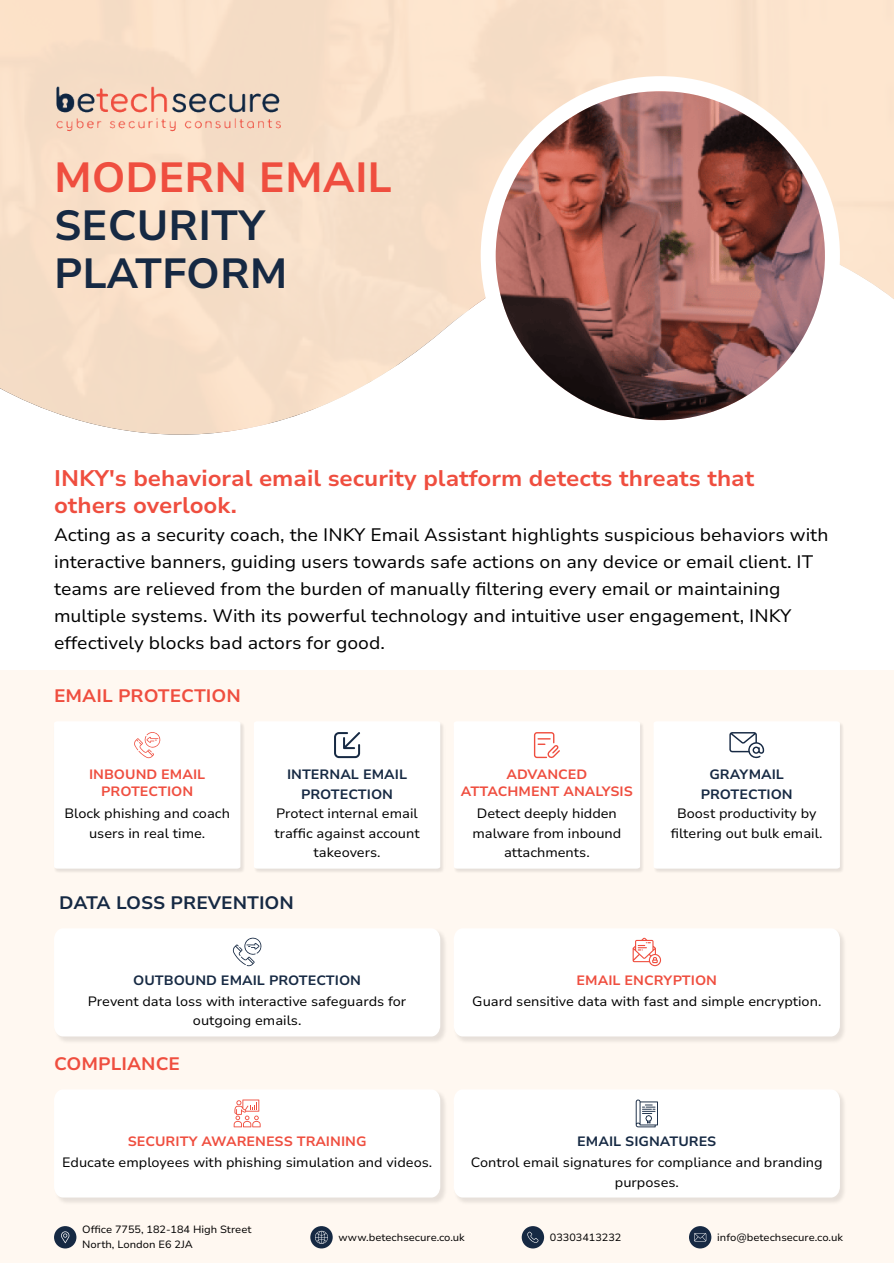
<style>
.page{position:relative;width:894px;height:1263px;background:#fff}
.page>*{position:absolute;margin:0;border:0;box-sizing:border-box;transform-origin:0 0}
.t1{font:700 42px/48px "Nunito Sans 10 pt";color:#162943}
.t2{font:700 42px "Nunito Sans 10 pt";color:#ef4e3f}
.t3{font:700 22.5px/27px "Nunito Sans 10 pt";color:#ef4e3f}
.t4{font:18px/27px "Nunito Sans 10 pt";color:#000}
.t5{font:700 18px "Nunito Sans 10 pt";color:#ef4e3f}
.t6{font:700 18px "Nunito Sans 10 pt";color:#162943}
.t7{font:13.5px/19.5px "Nunito Sans 10 pt";color:#000;text-align:center}
.t8{font:700 13.5px/16.2px "Nunito Sans 10 pt";color:#ef4e3f;text-align:center}
.t9{font:700 13.5px/19.5px "Nunito Sans 10 pt";color:#162943;text-align:center}
.t10{font:10.5px/15px "Nunito Sans 10 pt";color:#000}
</style>
<div class="page">
<div style="left:0;top:670px;width:893px;height:593px;background:#fff8f1"></div>
<div style="left:54px;top:1226px;width:22px;height:22px;background:#162943;border-radius:50%"></div>
<div style="left:310px;top:1226px;width:22px;height:22px;background:#162943;border-radius:50%"></div>
<div style="left:521px;top:1226px;width:23px;height:22px;background:#162943;border-radius:50%"></div>
<svg style="left:688px;top:1226px;width:23px;height:22px"></svg>
<svg style="left:693px;top:1233px;width:13px;height:8px"></svg>
<svg style="left:61px;top:1231px;width:8px;height:12px"></svg>
<svg style="left:527px;top:1231px;width:11px;height:11px"></svg>
<svg style="left:315px;top:1230px;width:13px;height:13px"></svg>
<svg style="left:0;top:0;width:893px;height:434px;background:#f9e4d0"></svg>
<div style="left:480px;top:76px;width:359px;height:359px;background:#fff;border-radius:50%"></div>
<svg style="left:495px;top:91px;width:329px;height:329px;background:#8b534e"></svg>
<img style="left:54px;top:76px;width:228px;height:55px">
<img style="left:455px;top:723px;width:188px;height:149px">
<img style="left:655px;top:723px;width:188px;height:149px">
<img style="left:458px;top:933px;width:386px;height:109px">
<img style="left:458px;top:1094px;width:386px;height:109px">
<div style="left:454px;top:722px;width:185px;height:146px;background:#fff"></div>
<div style="left:654px;top:722px;width:185px;height:146px;background:#fff"></div>
<div style="left:54px;top:721px;width:186px;height:147px;background:#fff"></div>
<div style="left:254px;top:721px;width:186px;height:147px;background:#fff"></div>
<div style="left:454px;top:929px;width:385px;height:107px;background:#fff"></div>
<div style="left:54px;top:928px;width:386px;height:108px;background:#fff"></div>
<div style="left:454px;top:1090px;width:385px;height:107px;background:#fff"></div>
<div style="left:54px;top:1089px;width:386px;height:108px;background:#fff"></div>
<h1 class="t2" style="left:54px;top:148px;width:339px">MODERN EMAIL</h1>
<h1 class="t1" style="left:54px;top:200px;width:235px">SECURITY<br>PLATFORM</h1>
<h2 class="t3" style="left:54px;top:464px;width:701px">INKY's behavioral email security platform detects threats that others overlook.</h2>
<p class="t4" style="left:54px;top:520px;width:775px">Acting as a security coach, the INKY Email Assistant highlights suspicious behaviors with interactive banners, guiding users towards safe actions on any device or email client. IT teams are relieved from the burden of manually filtering every email or maintaining multiple systems. With its powerful technology and intuitive user engagement, INKY effectively blocks bad actors for good.</p>
<h3 class="t5" style="left:54px;top:683px;width:188px">EMAIL PROTECTION</h3>
<p class="t8" style="left:89px;top:766px;width:118px">INBOUND EMAIL<br>PROTECTION</p>
<p class="t7" style="left:64px;top:803px;width:167px">Block phishing and coach users in real time.</p>
<p class="t9" style="left:287px;top:764px;width:121px">INTERNAL EMAIL<br>PROTECTION</p>
<p class="t7" style="left:274px;top:803px;width:147px">Protect internal email traffic against account takeovers.</p>
<h3 class="t6" style="left:59px;top:889px;width:236px">DATA LOSS PREVENTION</h3>
<p class="t9" style="left:133px;top:970px;width:229px">OUTBOUND EMAIL PROTECTION</p>
<p class="t7" style="left:88px;top:991px;width:320px">Prevent data loss with interactive safeguards for outgoing emails.</p>
<h3 class="t5" style="left:54px;top:1050px;width:128px">COMPLIANCE</h3>
<p class="t8" style="left:128px;top:1132px;width:240px">SECURITY AWARENESS TRAINING</p>
<p class="t7" style="left:62px;top:1152px;width:371px">Educate employees with phishing simulation and videos.</p>
<p class="t8" style="left:461px;top:766px;width:173px">ADVANCED<br>ATTACHMENT ANALYSIS</p>
<p class="t7" style="left:472px;top:803px;width:150px">Detect deeply hidden malware from inbound attachments.</p>
<p class="t9" style="left:700px;top:764px;width:94px">GRAYMAIL<br>PROTECTION</p>
<p class="t7" style="left:670px;top:803px;width:153px">Boost productivity by filtering out bulk email.</p>
<p class="t8" style="left:576px;top:971px;width:142px">EMAIL ENCRYPTION</p>
<p class="t7" style="left:472px;top:991px;width:350px">Guard sensitive data with fast and simple encryption.</p>
<p class="t9" style="left:577px;top:1131px;width:140px">EMAIL SIGNATURES</p>
<p class="t7" style="left:471px;top:1152px;width:353px">Control email signatures for compliance and branding purposes.</p>
<p class="t10" style="left:82px;top:1221px;width:171px">Office 7755, 182-184 High Street<br>North, London E6 2JA</p>
<p class="t10" style="left:338px;top:1229px;width:128px">www.betechsecure.co.uk</p>
<p class="t10" style="left:549px;top:1229px;width:73px">03303413232</p>
<p class="t10" style="left:717px;top:1229px;width:127px">info@betechsecure.co.uk</p>
</div>
